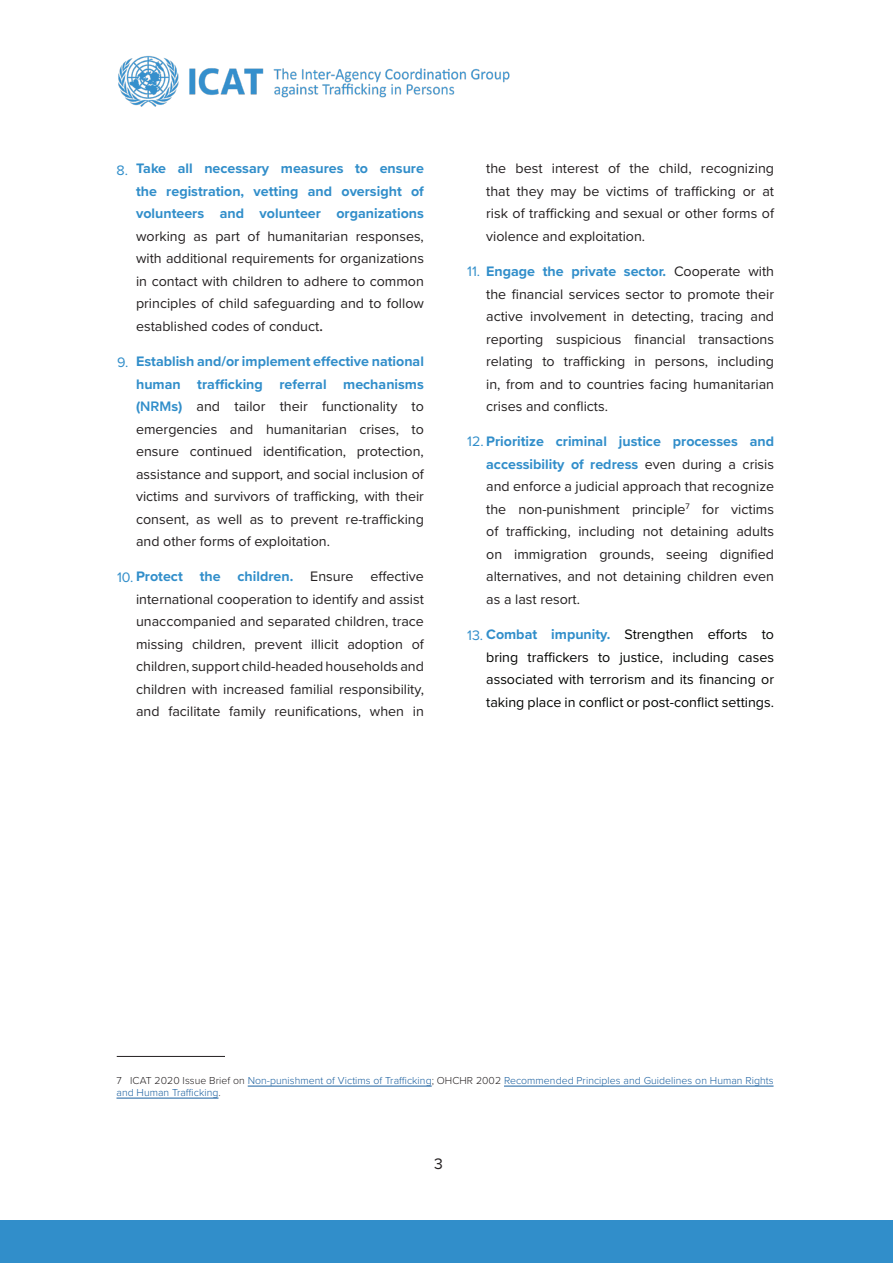
<style>
.page{position:relative;width:893px;height:1263px;background:#fff}
.page>*{position:absolute;margin:0;border:0;box-sizing:border-box;transform-origin:0 0}
.t1{font:15.75px "Proxima Nova";color:#231f20}
.Paragraph_Style_1{font:14.25px/22.5px "Proxima Nova";color:#231f20;text-align:justify}
.Paragraph_Style_1-2{font:14.25px/22.5px "Proxima Nova";color:#040503;text-align:justify}
.t2{font:700 14.25px "Proxima Nova";color:#318eca}
.t3{font:14.25px "Proxima Nova";color:#318eca}
.footnote{font:300 10.5px/12px "Proxima Nova";letter-spacing:.005em;color:#175d9e}
.s1{font-weight:700;color:#318eca}
.s2{font-weight:600}
.s3{font-weight:600;color:#318eca}
.s4{color:#318eca}
.s5{font-weight:400}
.s6{font-weight:400;color:#231f20}
.s7{color:#231f20}
</style>
<div class="page">
<img style="left:118px;top:55px;width:392px;height:52px">
<div style="left:0;top:1220px;width:893px;height:43px;background:#318eca"></div>
<hr style="left:117px;top:1056px;width:108px;height:1px;background:#231f20">
<hr style="left:248px;top:1086px;width:184px;height:1px;background:#175d9e">
<hr style="left:504px;top:1086px;width:269px;height:1px;background:#175d9e">
<hr style="left:116px;top:1098px;width:102px;height:1px;background:#175d9e">
<p class="Paragraph_Style_1" style="left:136px;top:157px;width:289px"><span class="s1">Take all necessary measures to ensure the registration, vetting and oversight of volunteers and volunteer organizations </span>working as part of humanitarian responses, with additional requirements for organizations in contact with children to adhere to common principles of child safeguarding and to follow established codes of conduct<span class="s2">.</span></p>
<p class="Paragraph_Style_1" style="left:136px;top:349px;width:289px"><span class="s1">Establish and/or implement effective national human trafficking referral mechanisms (</span><span class="s3">NRM</span><span class="s1">s)</span> and tailor their functionality to emergencies and humanitarian crises, to ensure continued identification, protection, assistance and support, and social inclusion of victims and survivors of trafficking, with their consent, as well as to prevent re-trafficking and other forms of exploitation.</p>
<p class="Paragraph_Style_1" style="left:136px;top:565px;width:289px;text-indent:-19px"><span class="s4">10.</span> <span class="s1">Protect the children.</span> Ensure effective international cooperation to identify and assist unaccompanied and separated children, trace missing children, prevent illicit adoption of children, support child-headed households and children with increased familial responsibility, and facilitate family reunifications, when in</p>
<p class="t3" style="left:116px;top:159px;width:13px">8.</p>
<p class="t3" style="left:117px;top:352px;width:13px">9.</p>
<p class="Paragraph_Style_1" style="left:486px;top:157px;width:289px">the best interest of the child, recognizing that they may be victims of trafficking or at risk of trafficking and sexual or other forms of violence and exploitation.</p>
<p class="t2" style="left:467px;top:261px;width:308px"><span class="s5">11.</span> Engage the private sector. <span class="s6">Cooperate with</span></p>
<p class="Paragraph_Style_1" style="left:486px;top:282px;width:289px">the financial services sector to promote their active involvement in detecting, tracing and reporting suspicious financial transactions relating to trafficking in persons, including in, from and to countries facing humanitarian crises and conflicts.</p>
<p class="Paragraph_Style_1" style="left:486px;top:430px;width:289px;text-indent:-19px"><span class="s4">12.</span> <span class="s1">Prioritize criminal justice processes and accessibility of redress</span> even during a crisis and enforce a judicial approach that recognize the non-punishment principle<sup>7</sup> for victims of trafficking, including not detaining adults on immigration grounds, seeing dignified alternatives, and not detaining children even as a last resort.</p>
<p class="Paragraph_Style_1-2" style="left:486px;top:622px;width:289px;text-indent:-19px"><span class="s4">13.</span> <span class="s1">Combat impunity.</span> Strengthen efforts to bring traffickers to justice, including cases associated with terrorism and its financing or taking place in conflict or post-conflict settings.</p>
<p class="footnote" style="left:116px;top:1074px;width:658px"><span class="s7">7 ICAT 2020 Issue Brief on</span> Non-punishment of Victims of Trafficking<span class="s7">; OHCHR 2002</span> Recommended Principles and Guidelines on Human Rights and Human Trafficking<span class="s7">.</span></p>
<p class="t1" style="left:434px;top:1152px;width:10px">3</p>
</div>
